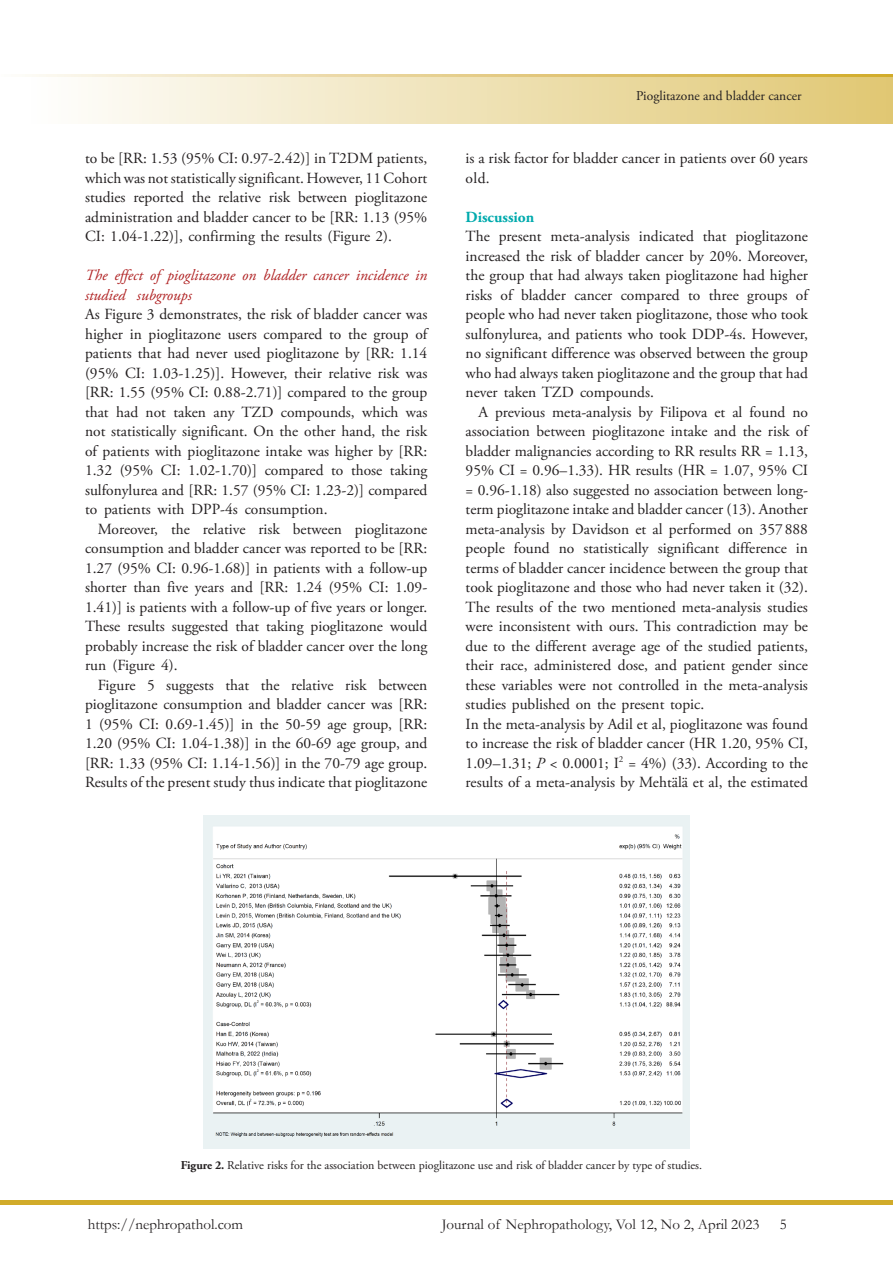
<style>
.page{position:relative;width:893px;height:1263px;background:#fff}
.page>*{position:absolute;margin:0;border:0;box-sizing:border-box;transform-origin:0 0}
.t1{font:15.45px/19.5px "Adobe Garamond Pro";color:#231f20;text-align:justify}
.t2{font:italic 15.45px/19.5px "Adobe Garamond Pro";color:#b02223}
.Body_Text{font:700 15.45px "Adobe Garamond Pro";color:#00aaad}
.t3{font:15px "Garamond";color:#231f20}
.t4{font:13.5px "Adobe Garamond Pro";color:#231f20}
.t5{font:12px "Adobe Garamond Pro";color:#231f20}
.s1{font-style:italic}
.s2{font-weight:700}
</style>
<div class="page">
<hr style="left:0;top:1200px;width:893px;height:4px;background:#d1ab2a">
<div style="left:0;top:77px;width:893px;height:46px;background:linear-gradient(to right,#fff,#e0c773)"></div>
<svg style="left:32px;top:75px;width:861px;height:2px;background:#e5cf8b"></svg>
<img style="left:204px;top:816px;width:485px;height:332px">
<p class="t1" style="left:85px;top:149px;width:344px">to be [RR: 1.53 (95% CI: 0.97-2.42)] in T2DM patients, which was not statistically significant. However, 11 Cohort studies reported the relative risk between pioglitazone administration and bladder cancer to be [RR: 1.13 (95% CI: 1.04-1.22)], confirming the results (Figure 2).</p>
<p class="t2" style="left:85px;top:266px;width:344px">The effect of pioglitazone on bladder cancer incidence in studied subgroups</p>
<p class="t1" style="left:85px;top:305px;width:344px">As Figure 3 demonstrates, the risk of bladder cancer was higher in pioglitazone users compared to the group of patients that had never used pioglitazone by [RR: 1.14 (95% CI: 1.03-1.25)]. However, their relative risk was [RR: 1.55 (95% CI: 0.88-2.71)] compared to the group that had not taken any TZD compounds, which was not statistically significant. On the other hand, the risk of patients with pioglitazone intake was higher by [RR:<br>1.32 (95% CI: 1.02-1.70)] compared to those taking sulfonylurea and [RR: 1.57 (95% CI: 1.23-2)] compared to patients with DPP-4s consumption.</p>
<p class="t1" style="left:85px;top:519px;width:344px;text-indent:13px">Moreover, the relative risk between pioglitazone consumption and bladder cancer was reported to be [RR:<br>1.27 (95% CI: 0.96-1.68)] in patients with a follow-up shorter than five years and [RR: 1.24 (95% CI: 1.09- 1.41)] is patients with a follow-up of five years or longer.<br>These results suggested that taking pioglitazone would probably increase the risk of bladder cancer over the long run (Figure 4).</p>
<p class="t1" style="left:85px;top:675px;width:344px;text-indent:13px">Figure 5 suggests that the relative risk between pioglitazone consumption and bladder cancer was [RR:<br>1 (95% CI: 0.69-1.45)] in the 50-59 age group, [RR:<br>1.20 (95% CI: 1.04-1.38)] in the 60-69 age group, and [RR: 1.33 (95% CI: 1.14-1.56)] in the 70-79 age group.<br>Results of the present study thus indicate that pioglitazone</p>
<p class="t4" style="left:636px;top:88px;width:167px">Pioglitazone and bladder cancer</p>
<p class="t1" style="left:466px;top:149px;width:344px">is a risk factor for bladder cancer in patients over 60 years old.</p>
<p class="Body_Text" style="left:466px;top:208px;width:70px">Discussion</p>
<p class="t1" style="left:466px;top:227px;width:344px">The present meta-analysis indicated that pioglitazone increased the risk of bladder cancer by 20%. Moreover, the group that had always taken pioglitazone had higher risks of bladder cancer compared to three groups of people who had never taken pioglitazone, those who took sulfonylurea, and patients who took DDP-4s. However, no significant difference was observed between the group who had always taken pioglitazone and the group that had never taken TZD compounds.</p>
<p class="t1" style="left:466px;top:402px;width:344px;text-indent:13px">A previous meta-analysis by Filipova et al found no association between pioglitazone intake and the risk of bladder malignancies according to RR results RR = 1.13, 95% CI = 0.96–1.33). HR results (HR = 1.07, 95% CI = 0.96-1.18) also suggested no association between long&shy;term pioglitazone intake and bladder cancer (13). Another meta-analysis by Davidson et al performed on 357 888 people found no statistically significant difference in terms of bladder cancer incidence between the group that took pioglitazone and those who had never taken it (32).<br>The results of the two mentioned meta-analysis studies were inconsistent with ours. This contradiction may be due to the different average age of the studied patients, their race, administered dose, and patient gender since these variables were not controlled in the meta-analysis studies published on the present topic.</p>
<p class="t1" style="left:466px;top:714px;width:344px">In the meta-analysis by Adil et al, pioglitazone was found to increase the risk of bladder cancer (HR 1.20, 95% CI, 1.09–1.31; <span class="s1">P</span> &lt; 0.0001; I<sup>2</sup> = 4%) (33). According to the results of a meta-analysis by Mehtälä et al, the estimated</p>
<p class="t5" style="left:181px;top:1158px;width:523px"><span class="s2">Figure 2.</span> Relative risks for the association between pioglitazone use and risk of bladder cancer by type of studies.</p>
<p class="t3" style="left:88px;top:1214px;width:157px">https://nephropathol.com</p>
<p class="t3" style="left:442px;top:1214px;width:319px">Journal of Nephropathology, Vol 12, No 2, April 2023</p>
<p class="t3" style="left:780px;top:1214px;width:9px">5</p>
</div>
